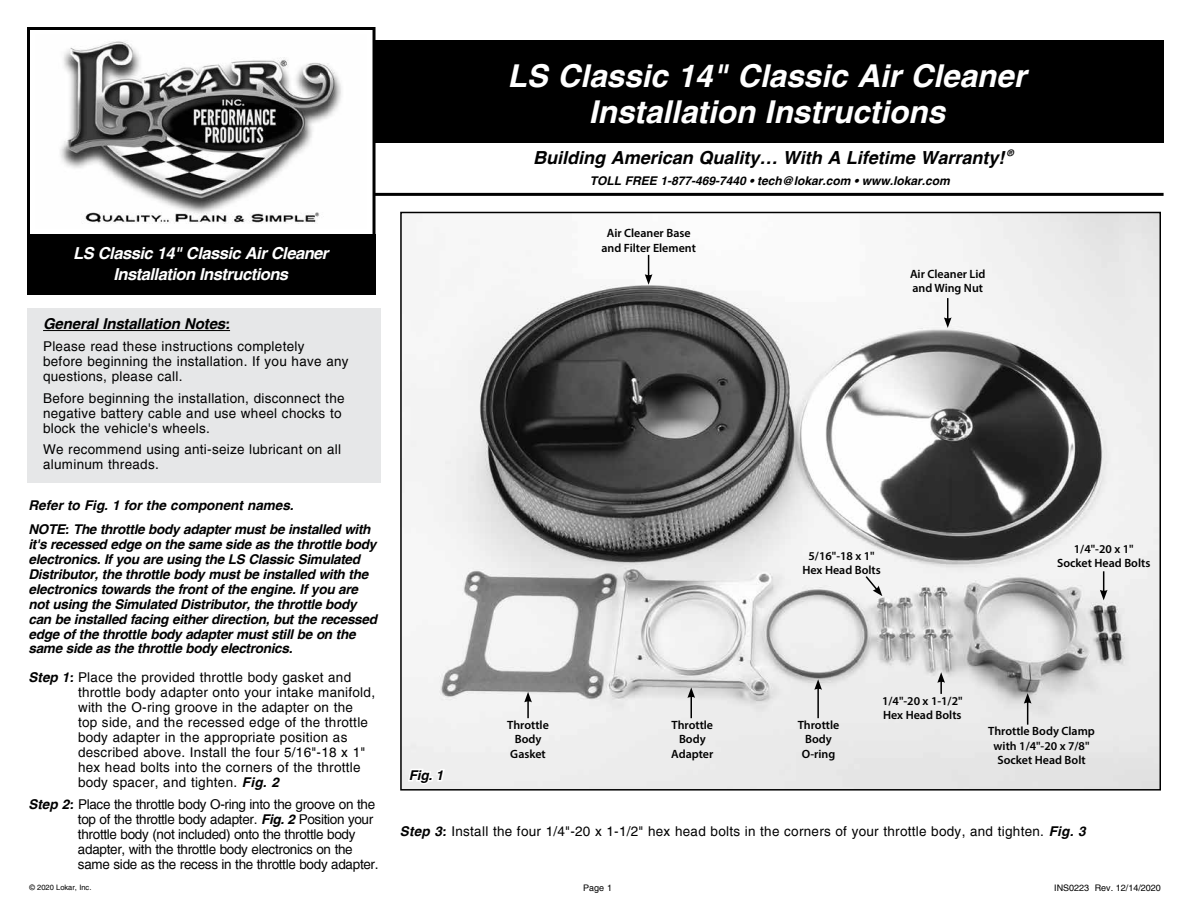
<style>
.page{position:relative;width:1188px;height:918px;background:#fff}
.page>*{position:absolute;margin:0;border:0;box-sizing:border-box;transform-origin:0 0}
.t1{font:italic 700 31.5px/36px "Helvetica";color:#fff;text-align:center}
.t2{font:italic 700 18px "Helvetica";color:#000}
.t3{font:italic 700 16.5px/21px "Helvetica";letter-spacing:-.03em;color:#fff;text-align:center}
.t4{font:italic 700 15px "Helvetica";letter-spacing:-.01em;color:#000}
.t5{font:13.5px/15px "Helvetica";letter-spacing:.02em;color:#000}
.t6{font:italic 700 13.5px/15px "Helvetica";letter-spacing:-.02em;color:#000}
.t7{font:13.5px/15px "Helvetica";letter-spacing:-.025em;color:#000}
.t8{font:600 12px/14.4px "Myriad Pro";color:#000;text-align:center}
.t9{font:italic 700 12px "Helvetica";color:#000}
.t10{font:9px "Helvetica";color:#000}
.t11{font:italic 700 9px "Helvetica";color:#000}
.t12{font:7.5px "Helvetica";color:#000}
.s1{font-weight:700;font-style:italic}
</style>
<div class="page">
<img style="left:403px;top:215px;width:755px;height:573px">
<div style="left:364px;top:41px;width:800px;height:102px;background:#000"></div>
<hr style="left:366px;top:193px;width:798px;height:3px;background:#000">
<div style="left:28px;top:28px;width:346px;height:263px;background:#fff"></div>
<img style="left:60px;top:41px;width:281px;height:183px">
<div style="left:27px;top:27px;width:349px;height:266px;border:3px solid #000"></div>
<div style="left:27px;top:234px;width:348px;height:60px;background:#000"></div>
<div style="left:27px;top:309px;width:353px;height:174px;background:#e6e7e8"></div>
<hr style="left:43px;top:330px;width:187px;height:1px;background:#000">
<svg style="left:406px;top:767px;width:41px;height:20px"></svg>
<svg style="left:1100px;top:571px;width:8px;height:29px"></svg>
<svg style="left:524px;top:692px;width:8px;height:26px"></svg>
<svg style="left:645px;top:255px;width:7px;height:30px"></svg>
<svg style="left:944px;top:298px;width:8px;height:30px"></svg>
<hr style="left:690px;top:696px;width:2px;height:22px;background:#000">
<svg style="left:687px;top:687px;width:8px;height:11px"></svg>
<hr style="left:817px;top:688px;width:2px;height:30px;background:#000">
<svg style="left:814px;top:679px;width:8px;height:11px"></svg>
<svg style="left:1024px;top:693px;width:7px;height:32px"></svg>
<svg style="left:937px;top:672px;width:8px;height:22px"></svg>
<svg style="left:864px;top:575px;width:18px;height:21px"></svg>
<h1 class="t1" style="left:508px;top:58px;width:520px">LS Classic 14" Classic Air Cleaner<br>Installation Instructions</h1>
<p class="t11" style="left:1007px;top:148px;width:8px">®</p>
<h2 class="t2" style="left:533px;top:147px;width:473px">Building American Quality… With A Lifetime Warranty!</h2>
<p class="t3" style="left:73px;top:243px;width:257px">LS Classic 14" Classic Air Cleaner<br>Installation Instructions</p>
<p class="t4" style="left:43px;top:315px;width:188px">General Installation Notes:</p>
<p class="t5" style="left:43px;top:339px;width:307px">Please read these instructions completely<br>before beginning the installation. If you have any questions, please call.</p>
<p class="t5" style="left:43px;top:390px;width:303px">Before beginning the installation, disconnect the negative battery cable and use wheel chocks to block the vehicle's wheels.</p>
<p class="t5" style="left:43px;top:442px;width:300px">We recommend using anti-seize lubricant on all aluminum threads.</p>
<p class="t6" style="left:29px;top:493px;width:344px;line-height:23.7px">Refer to Fig. 1 for the component names.<br>NOTE: The throttle body adapter must be installed with</p>
<p class="t6" style="left:29px;top:536px;width:350px">it's recessed edge on the same side as the throttle body electronics. If you are using the LS Classic Simulated Distributor, the throttle body must be installed with the electronics towards the front of the engine. If you are not using the Simulated Distributor, the throttle body can be installed facing either direction, but the recessed edge of the throttle body adapter must still be on the same side as the throttle body electronics.</p>
<p class="t5" style="left:78px;top:670px;width:299px;text-indent:-49px"><span class="s1">Step 1:</span> Place the provided throttle body gasket and throttle body adapter onto your intake manifold, with the O-ring groove in the adapter on the top side, and the recessed edge of the throttle body adapter in the appropriate position as described above. Install the four 5/16"-18 x 1" hex head bolts into the corners of the throttle body spacer, and tighten. <span class="s1">Fig. 2</span></p>
<p class="t7" style="left:78px;top:797px;width:302px;text-indent:-49px"><span class="s1">Step 2:</span> Place the throttle body O-ring into the groove on the top of the throttle body adapter. <span class="s1">Fig. 2</span> Position your throttle body (not included) onto the throttle body adapter, with the throttle body electronics on the same side as the recess in the throttle body adapter.</p>
<p class="t9" style="left:590px;top:174px;width:362px">TOLL FREE 1-877-469-7440 • tech@lokar.com • www.lokar.com</p>
<p class="t8" style="left:602px;top:226px;width:96px">Air Cleaner Base and Filter Element</p>
<p class="t8" style="left:910px;top:266px;width:77px;text-align:left">Air Cleaner Lid and Wing Nut</p>
<p class="t8" style="left:802px;top:548px;width:80px">5/16"-18 x 1"<br>Hex Head Bolts</p>
<p class="t8" style="left:1057px;top:541px;width:95px">1/4"-20 x 1"<br>Socket Head Bolts</p>
<p class="t6" style="left:409px;top:768px;width:36px">Fig. 1</p>
<p class="t8" style="left:882px;top:693px;width:82px;text-align:left">1/4"-20 x 1-1/2"<br>Hex Head Bolts</p>
<p class="t8" style="left:507px;top:717px;width:43px">Throttle<br>Body<br>Gasket</p>
<p class="t8" style="left:671px;top:717px;width:44px">Throttle<br>Body<br>Adapter</p>
<p class="t8" style="left:798px;top:717px;width:43px">Throttle<br>Body<br>O-ring</p>
<p class="t8" style="left:988px;top:724px;width:108px">Throttle Body Clamp with 1/4"-20 x 7/8"<br>Socket Head Bolt</p>
<p class="t5" style="left:400px;top:824px;width:687px"><span class="s1">Step 3:</span> Install the four 1/4"-20 x 1-1/2" hex head bolts in the corners of your throttle body, and tighten. <span class="s1">Fig. 3</span></p>
<p class="t12" style="left:29px;top:883px;width:64px">© 2020 Lokar, Inc.</p>
<p class="t10" style="left:583px;top:883px;width:30px">Page 1</p>
<p class="t10" style="left:1054px;top:883px;width:108px">INS0223 Rev. 12/14/2020</p>
</div>
